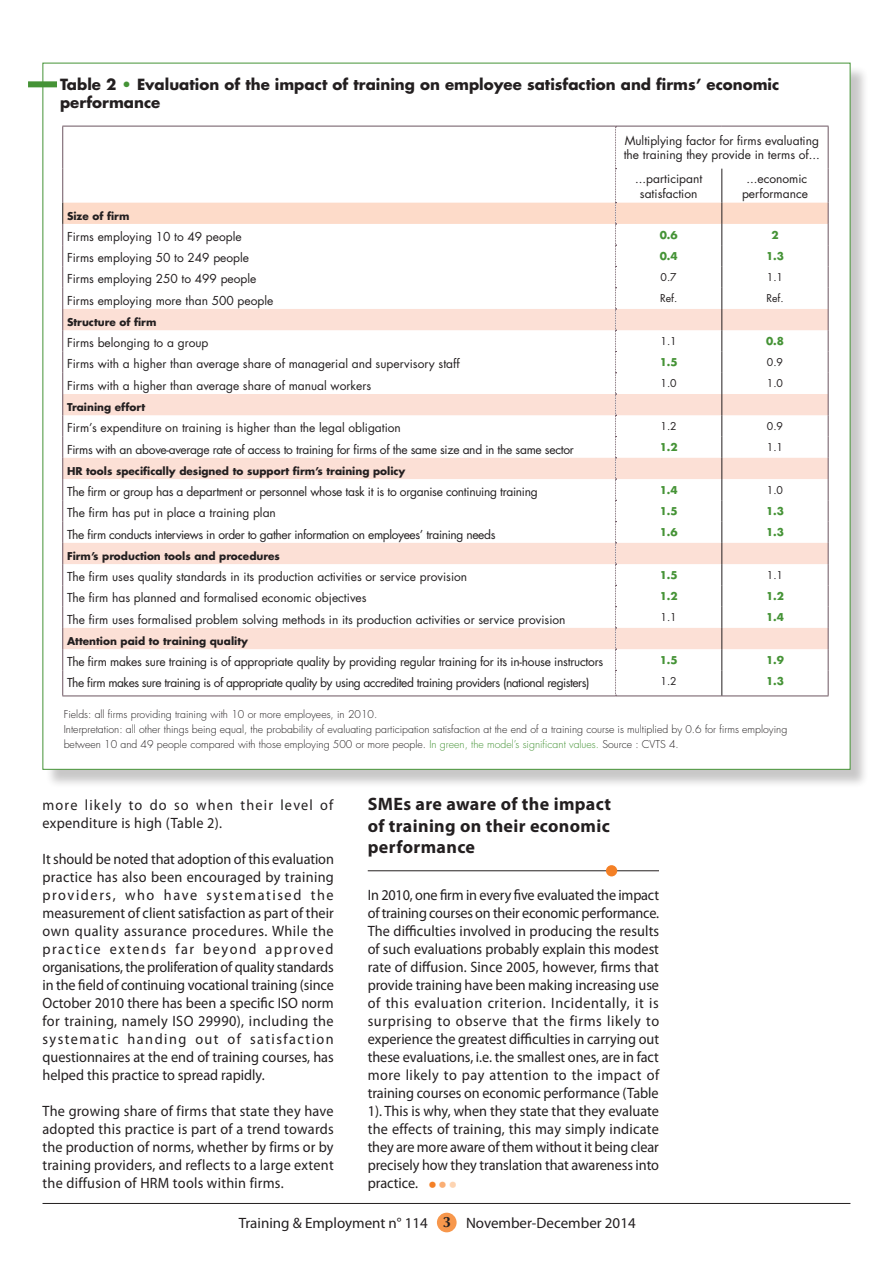
<style>
.page{position:relative;width:893px;height:1263px;background:#fff}
.page>*{position:absolute;margin:0;border:0;box-sizing:border-box;transform-origin:0 0}
.t1{font:700 18px/21.6px "Myriad Pro";letter-spacing:.02em;color:#231f20;text-align:justify}
.t2{font:15px/18px "Myriad Pro";color:#231f20;text-align:justify;scale:.95 1}
.t3{font:700 15px/18px "Futura";color:#231f20}
.t4{font:15px/18px "Myriad Pro";letter-spacing:.08em;color:#231f20;scale:.95 1}
.t5{font:15px "Myriad Pro";color:#231f20}
.t6{font:12px/14.4px "Futura";color:#231f20;text-align:center}
.t7{font:12px "Futura";letter-spacing:-.025em;color:#231f20}
.t8{font:12px "Futura";letter-spacing:-.04em;color:#231f20}
.t9{font:12px "Futura";letter-spacing:-.02em;color:#231f20}
.t10{font:12px "Futura";letter-spacing:-.03em;color:#231f20}
.t11{font:300 10.5px/15px "Futura";color:#231f20}
.t12{font:700 10.5px "Futura";color:#231f20}
.t13{font:700 10.5px "Futura";color:#459336}
.t14{font:10.5px "Futura";color:#231f20}
.s1{color:#459336}
.s2{font-family:"Futura";font-weight:300;font-size:16.5px;color:#f48026}
.s3{font-family:"Futura";font-weight:300;font-size:16.5px;color:#faae74}
.s4{font-family:"Futura";font-weight:300;font-size:16.5px;color:#fdd4b2}
.s5{font-family:"Optima";font-weight:700}
</style>
<div class="page">
<hr style="left:43px;top:1203px;width:807px;height:1px;background:#231f20">
<div style="left:437px;top:1213px;width:20px;height:19px;background:#f7974c;border-radius:50%"></div>
<hr style="left:368px;top:870px;width:291px;height:1px;background:#231f20">
<div style="left:606px;top:865px;width:11px;height:11px;background:#f48026;border-radius:50%"></div>
<div style="left:45px;top:65px;width:824px;height:724px;background:#231f20;opacity:.25"></div>
<div style="left:42px;top:63px;width:808px;height:707px;background:#fff"></div>
<div style="left:28px;top:81px;width:29px;height:6px;background:#459336"></div>
<svg style="left:62px;top:126px;width:767px;height:570px"></svg>
<p class="t3" style="left:60px;top:74px;width:721px">Table 2 <span class="s1">•</span> Evaluation of the impact of training on employee satisfaction and firms’ economic performance</p>
<p class="t6" style="left:624px;top:133px;width:198px;text-align:left">Multiplying factor for firms evaluating the training they provide in terms of...</p>
<p class="t6" style="left:635px;top:171px;width:69px">...participant satisfaction</p>
<p class="t6" style="left:742px;top:171px;width:67px">...economic performance</p>
<p class="t12" style="left:67px;top:208px;width:64px">Size of firm</p>
<p class="t6" style="left:67px;top:229px;width:176px">Firms employing 10 to 49 people</p>
<p class="t13" style="left:660px;top:227px;width:20px">0.6</p>
<p class="t13" style="left:771px;top:227px;width:9px">2</p>
<p class="t6" style="left:67px;top:250px;width:184px">Firms employing 50 to 249 people</p>
<p class="t13" style="left:660px;top:249px;width:20px">0.4</p>
<p class="t13" style="left:766px;top:249px;width:20px">1.3</p>
<p class="t6" style="left:67px;top:272px;width:191px">Firms employing 250 to 499 people</p>
<p class="t14" style="left:661px;top:270px;width:18px">0.7</p>
<p class="t14" style="left:767px;top:270px;width:18px">1.1</p>
<p class="t6" style="left:67px;top:293px;width:208px">Firms employing more than 500 people</p>
<p class="t14" style="left:660px;top:291px;width:19px">Ref.</p>
<p class="t14" style="left:766px;top:291px;width:19px">Ref.</p>
<p class="t12" style="left:67px;top:315px;width:91px">Structure of firm</p>
<p class="t6" style="left:67px;top:335px;width:143px">Firms belonging to a group</p>
<p class="t14" style="left:661px;top:334px;width:18px">1.1</p>
<p class="t13" style="left:766px;top:334px;width:20px">0.8</p>
<p class="t6" style="left:67px;top:357px;width:394px">Firms with a higher than average share of managerial and supervisory staff</p>
<p class="t13" style="left:660px;top:355px;width:20px">1.5</p>
<p class="t14" style="left:767px;top:355px;width:18px">0.9</p>
<p class="t6" style="left:67px;top:378px;width:306px">Firms with a higher than average share of manual workers</p>
<p class="t14" style="left:661px;top:376px;width:18px">1.0</p>
<p class="t14" style="left:767px;top:376px;width:18px">1.0</p>
<p class="t12" style="left:67px;top:400px;width:80px">Training effort</p>
<p class="t6" style="left:67px;top:420px;width:335px">Firm’s expenditure on training is higher than the legal obligation</p>
<p class="t14" style="left:661px;top:419px;width:18px">1.2</p>
<p class="t14" style="left:767px;top:419px;width:18px">0.9</p>
<p class="t7" style="left:67px;top:441px;width:508px">Firms with an above-average rate of access to training for firms of the same size and in the same sector</p>
<p class="t13" style="left:660px;top:440px;width:20px">1.2</p>
<p class="t14" style="left:767px;top:440px;width:18px">1.1</p>
<p class="t12" style="left:67px;top:463px;width:340px">HR tools specifically designed to support firm’s training policy</p>
<p class="t7" style="left:67px;top:483px;width:472px">The firm or group has a department or personnel whose task it is to organise continuing training</p>
<p class="t13" style="left:660px;top:483px;width:20px">1.4</p>
<p class="t14" style="left:767px;top:483px;width:18px">1.0</p>
<p class="t6" style="left:67px;top:505px;width:210px">The firm has put in place a training plan</p>
<p class="t13" style="left:660px;top:504px;width:20px">1.5</p>
<p class="t13" style="left:766px;top:504px;width:20px">1.3</p>
<p class="t10" style="left:67px;top:526px;width:430px">The firm conducts interviews in order to gather information on employees’ training needs</p>
<p class="t13" style="left:660px;top:525px;width:20px">1.6</p>
<p class="t13" style="left:766px;top:525px;width:20px">1.3</p>
<p class="t12" style="left:67px;top:549px;width:214px">Firm’s production tools and procedures</p>
<p class="t6" style="left:67px;top:569px;width:402px">The firm uses quality standards in its production activities or service provision</p>
<p class="t13" style="left:660px;top:568px;width:20px">1.5</p>
<p class="t14" style="left:767px;top:568px;width:18px">1.1</p>
<p class="t6" style="left:67px;top:591px;width:301px">The firm has planned and formalised economic objectives</p>
<p class="t13" style="left:660px;top:589px;width:20px">1.2</p>
<p class="t13" style="left:766px;top:589px;width:20px">1.2</p>
<p class="t6" style="left:67px;top:612px;width:500px">The firm uses formalised problem solving methods in its production activities or service provision</p>
<p class="t14" style="left:661px;top:610px;width:18px">1.1</p>
<p class="t13" style="left:766px;top:610px;width:20px">1.4</p>
<p class="t12" style="left:67px;top:634px;width:182px">Attention paid to training quality</p>
<p class="t9" style="left:67px;top:653px;width:538px">The firm makes sure training is of appropriate quality by providing regular training for its in-house instructors</p>
<p class="t13" style="left:660px;top:653px;width:20px">1.5</p>
<p class="t13" style="left:766px;top:653px;width:20px">1.9</p>
<p class="t8" style="left:67px;top:675px;width:524px">The firm makes sure training is of appropriate quality by using accredited training providers (national registers)</p>
<p class="t14" style="left:661px;top:674px;width:18px">1.2</p>
<p class="t13" style="left:766px;top:674px;width:20px">1.3</p>
<p class="t11" style="left:64px;top:707px;width:725px">Fields: all firms providing training with 10 or more employees, in 2010.<br>Interpretation: all other things being equal, the probability of evaluating participation satisfaction at the end of a training course is multiplied by 0.6 for firms employing between 10 and 49 people compared with those employing 500 or more people. <span class="s1">In green, the model’s significant values.</span> Source : CVTS 4.</p>
<p class="t4" style="left:42px;top:796px;width:308px">more likely to do so when their level of expenditure is high (Table 2).</p>
<p class="t2" style="left:42px;top:850px;width:308px">It should be noted that adoption of this evaluation practice has also been encouraged by training providers, who have systematised the measurement of client satisfaction as part of their own quality assurance procedures. While the practice extends far beyond approved organisations, the proliferation of quality standards in the field of continuing vocational training (since October 2010 there has been a specific ISO norm for training, namely ISO 29990), including the systematic handing out of satisfaction questionnaires at the end of training courses, has helped this practice to spread rapidly.</p>
<p class="t2" style="left:42px;top:1102px;width:308px">The growing share of firms that state they have adopted this practice is part of a trend towards the production of norms, whether by firms or by training providers, and reflects to a large extent the diffusion of HRM tools within firms.</p>
<p class="t1" style="left:368px;top:793px;width:245px">SMEs are aware of the impact of training on their economic performance</p>
<p class="t2" style="left:368px;top:886px;width:308px">In 2010, one firm in every five evaluated the impact of training courses on their economic performance.<br>The difficulties involved in producing the results of such evaluations probably explain this modest rate of diffusion. Since 2005, however, firms that provide training have been making increasing use of this evaluation criterion. Incidentally, it is surprising to observe that the firms likely to experience the greatest difficulties in carrying out these evaluations, i.e. the smallest ones, are in fact more likely to pay attention to the impact of training courses on economic performance (Table 1). This is why, when they state that they evaluate the effects of training, this may simply indicate they are more aware of them without it being clear precisely how they translation that awareness into practice. <span class="s2">•</span><span class="s3">•</span><span class="s4">•</span></p>
<p class="t5" style="left:239px;top:1214px;width:398px">Training &amp; Employment n° 114 <span class="s5">3</span> November-December 2014</p>
</div>
